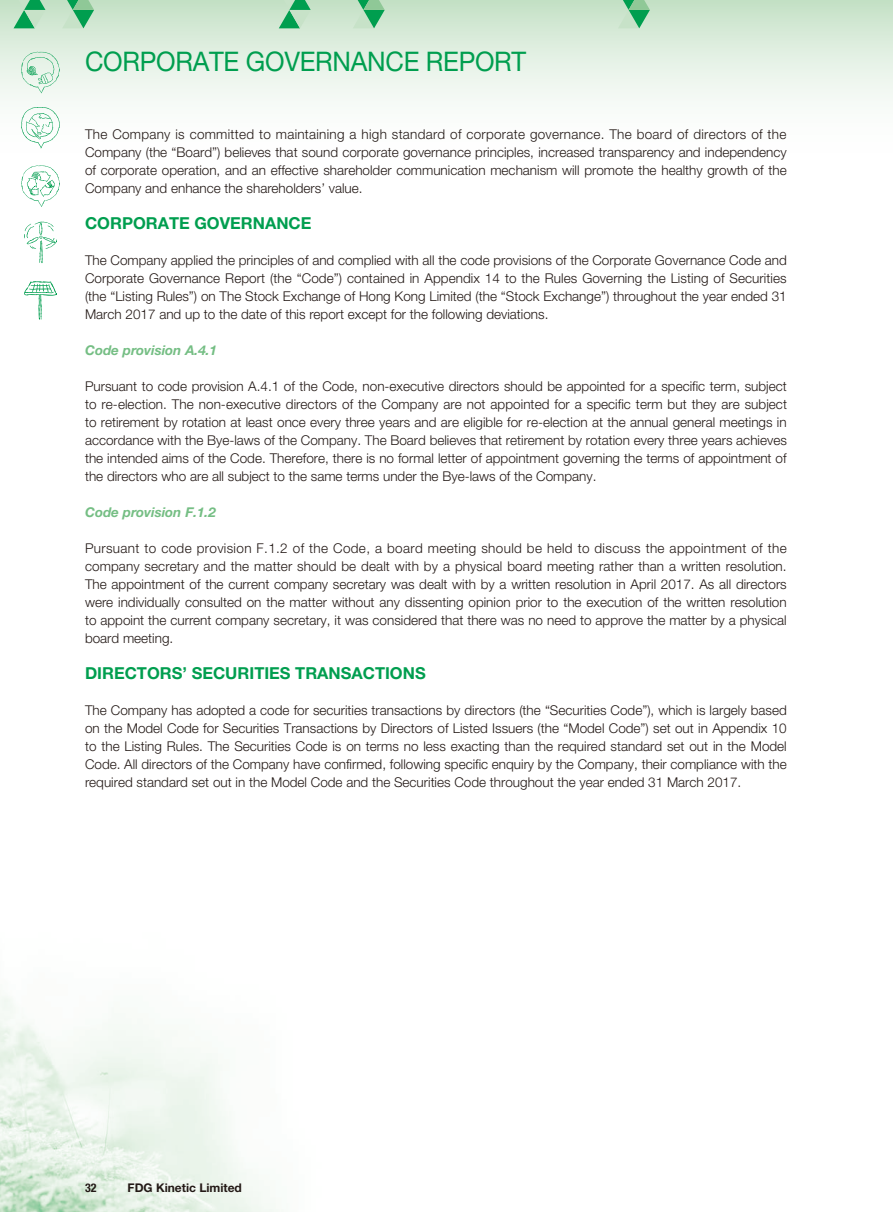
<style>
.page{position:relative;width:893px;height:1212px;background:#fff}
.page>*{position:absolute;margin:0;border:0;box-sizing:border-box;transform-origin:0 0}
.t1{font:27px "Helvetica Neue LT Std";letter-spacing:-.01em;color:#009e4f;scale:.95 1}
.t2{font:700 16.5px "Helvetica Neue LT Std";color:#009e4f}
.t3{font:300 13.5px/18px "Helvetica Neue LT Std";color:#231916;text-align:justify}
.t4{font:italic 700 13.5px "Helvetica Neue LT Std";color:#75be84}
.t5{font:700 12px "Helvetica Neue LT Std";color:#231916}
.t6{font:700 condensed 12px "Helvetica Neue LT Std";color:#231916}
</style>
<div class="page">
<img style="left:0;top:997px;width:274px;height:215px">
<div style="left:0;top:0;width:893px;height:172px;background:linear-gradient(to bottom,#cce5cd,#fff)"></div>
<svg style="left:14px;top:0;width:31px;height:28px"></svg>
<svg style="left:353px;top:0;width:32px;height:28px"></svg>
<svg style="left:279px;top:0;width:32px;height:28px"></svg>
<svg style="left:618px;top:0;width:32px;height:28px"></svg>
<svg style="left:62px;top:0;width:32px;height:28px"></svg>
<svg style="left:21px;top:52px;width:39px;height:41px"></svg>
<svg style="left:21px;top:165px;width:39px;height:42px"></svg>
<svg style="left:24px;top:222px;width:33px;height:41px"></svg>
<svg style="left:24px;top:281px;width:33px;height:39px"></svg>
<svg style="left:21px;top:107px;width:39px;height:42px"></svg>
<svg style="left:31px;top:129px;width:9px;height:10px"></svg>
<h1 class="t1" style="left:85px;top:46px;width:466px">CORPORATE GOVERNANCE REPORT</h1>
<p class="t3" style="left:85px;top:125px;width:703px">The Company is committed to maintaining a high standard of corporate governance. The board of directors of the Company (the “Board”) believes that sound corporate governance principles, increased transparency and independency of corporate operation, and an effective shareholder communication mechanism will promote the healthy growth of the Company and enhance the shareholders’ value.</p>
<p class="t2" style="left:85px;top:213px;width:228px">CORPORATE GOVERNANCE</p>
<p class="t3" style="left:85px;top:251px;width:703px">The Company applied the principles of and complied with all the code provisions of the Corporate Governance Code and Corporate Governance Report (the “Code”) contained in Appendix 14 to the Rules Governing the Listing of Securities (the “Listing Rules”) on The Stock Exchange of Hong Kong Limited (the “Stock Exchange”) throughout the year ended 31<br>March 2017 and up to the date of this report except for the following deviations.</p>
<p class="t4" style="left:85px;top:342px;width:134px">Code provision A.4.1</p>
<p class="t3" style="left:85px;top:377px;width:703px">Pursuant to code provision A.4.1 of the Code, non-executive directors should be appointed for a specific term, subject to re-election. The non-executive directors of the Company are not appointed for a specific term but they are subject to retirement by rotation at least once every three years and are eligible for re-election at the annual general meetings in accordance with the Bye-laws of the Company. The Board believes that retirement by rotation every three years achieves the intended aims of the Code. Therefore, there is no formal letter of appointment governing the terms of appointment of the directors who are all subject to the same terms under the Bye-laws of the Company.</p>
<p class="t4" style="left:85px;top:504px;width:132px">Code provision F.1.2</p>
<p class="t3" style="left:85px;top:539px;width:703px">Pursuant to code provision F.1.2 of the Code, a board meeting should be held to discuss the appointment of the company secretary and the matter should be dealt with by a physical board meeting rather than a written resolution.<br>The appointment of the current company secretary was dealt with by a written resolution in April 2017. As all directors were individually consulted on the matter without any dissenting opinion prior to the execution of the written resolution to appoint the current company secretary, it was considered that there was no need to approve the matter by a physical board meeting.</p>
<p class="t2" style="left:85px;top:663px;width:342px">DIRECTORS’ SECURITIES TRANSACTIONS</p>
<p class="t3" style="left:85px;top:701px;width:703px">The Company has adopted a code for securities transactions by directors (the “Securities Code”), which is largely based on the Model Code for Securities Transactions by Directors of Listed Issuers (the “Model Code”) set out in Appendix 10 to the Listing Rules. The Securities Code is on terms no less exacting than the required standard set out in the Model Code. All directors of the Company have confirmed, following specific enquiry by the Company, their compliance with the required standard set out in the Model Code and the Securities Code throughout the year ended 31 March 2017.</p>
<p class="t6" style="left:85px;top:1180px;width:13px">32</p>
<p class="t5" style="left:128px;top:1180px;width:116px">FDG Kinetic Limited</p>
</div>
